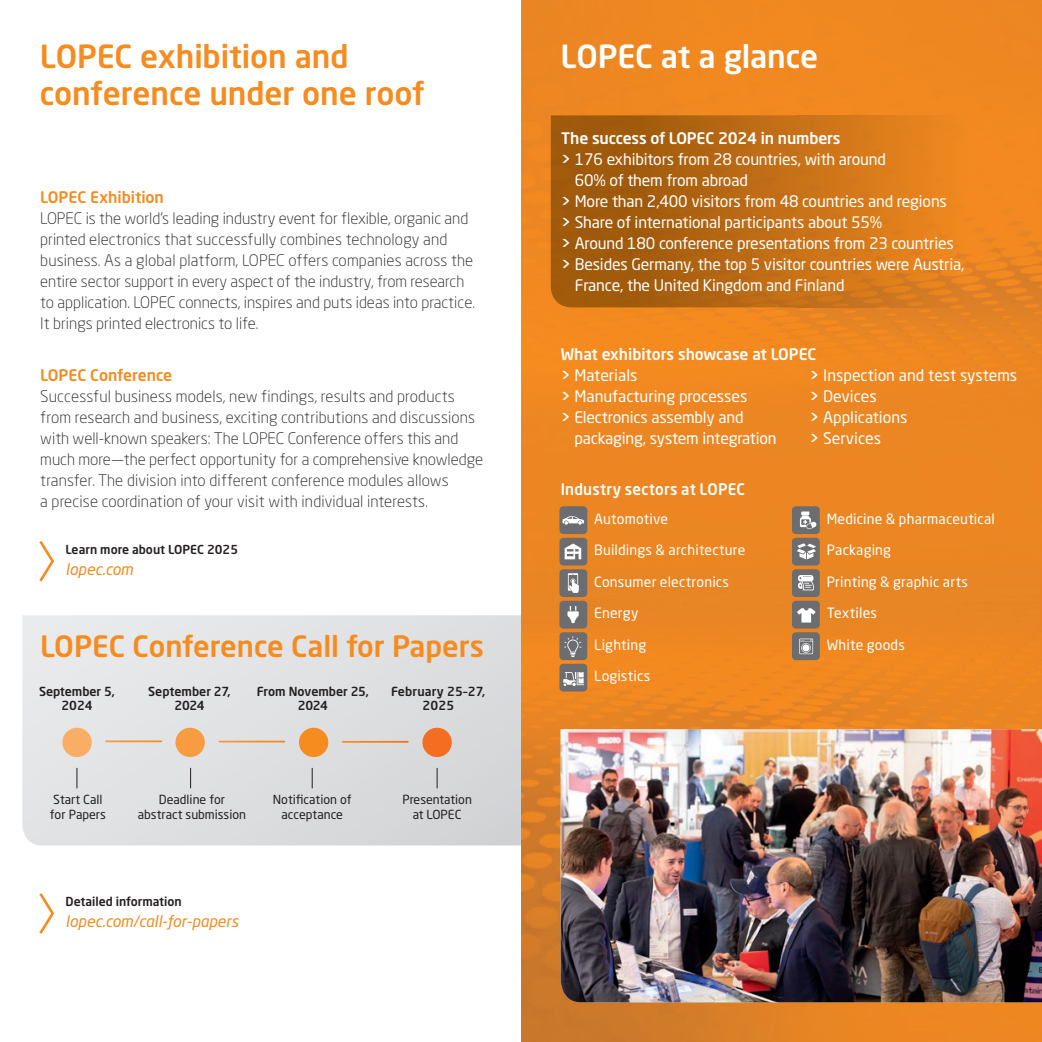
<style>
.page{position:relative;width:1042px;height:1042px;background:#fff}
.page>*{position:absolute;margin:0;border:0;box-sizing:border-box;transform-origin:0 0}
.t1{font:500 31.5px "Neo Sans Pro";letter-spacing:-.005em;color:#f68b1f}
.t2{font:500 31.5px "Neo Sans Pro";letter-spacing:-.005em;color:#fff}
.t3{font:500 29.05px "Neo Sans Pro";color:#f68b1f}
.t4{font:300 15.75px/21px "Neo Sans Pro";color:#231f20}
.t5{font:15.75px/21px "Neo Sans Pro";letter-spacing:-.01em;color:#fff}
.t6{font:500 15.75px "Neo Sans Pro";color:#fff}
.t7{font:italic 15.75px "Neo Sans Pro";color:#f68b1f}
.t8{font:500 15.75px "Neo Sans Pro";color:#f68b1f}
.t9{font:500 15.75px "Neo Sans Pro";color:#fff;scale:.96 1}
.t10{font:14px "Neo Sans Pro";letter-spacing:.015em;color:#fff}
.t11{font:12.42px/14.9px "Neo Sans Pro";color:#231f20;text-align:center}
.t12{font:500 12.42px/14.9px "Neo Sans Pro";letter-spacing:-.005em;color:#231f20;text-align:center}
.t13{font:500 12.42px/14.9px "Neo Sans Pro";letter-spacing:.015em;color:#231f20;text-align:center}
.t14{font:500 12.25px "Neo Sans Pro";color:#231f20}
.s1{font-weight:500}
</style>
<div class="page">
<div style="left:521px;top:0;width:347px;height:122px;background:#f08821"></div>
<div style="left:868px;top:0;width:174px;height:115px;background:#ef8721"></div>
<img style="left:521px;top:122px;width:57px;height:920px">
<img style="left:578px;top:307px;width:464px;height:735px">
<img style="left:551px;top:115px;width:491px;height:192px">
<img style="left:561px;top:729px;width:481px;height:273px">
<svg style="left:559px;top:506px;width:28px;height:185px;background:#908379"></svg>
<svg style="left:792px;top:506px;width:28px;height:154px;background:#91867c"></svg>
<svg style="left:39px;top:893px;width:16px;height:41px"></svg>
<svg style="left:22px;top:615px;width:499px;height:230px;background:#dedfe1"></svg>
<svg style="left:39px;top:541px;width:16px;height:41px"></svg>
<div style="left:62px;top:728px;width:30px;height:29px;background:#faad65;border-radius:50%"></div>
<div style="left:175px;top:728px;width:30px;height:29px;background:#f89c41;border-radius:50%"></div>
<div style="left:299px;top:728px;width:29px;height:29px;background:#f68b1f;border-radius:50%"></div>
<div style="left:422px;top:728px;width:30px;height:29px;background:#f36e21;border-radius:50%"></div>
<img style="left:105px;top:740px;width:57px;height:2px">
<img style="left:218px;top:741px;width:67px;height:1px">
<img style="left:342px;top:741px;width:67px;height:2px">
<svg style="left:437px;top:768px;width:1px;height:20px"></svg>
<svg style="left:76px;top:768px;width:1px;height:20px"></svg>
<svg style="left:190px;top:768px;width:1px;height:20px"></svg>
<svg style="left:312px;top:768px;width:1px;height:20px"></svg>
<h1 class="t1" style="left:40px;top:37px;width:310px">LOPEC exhibition and</h1>
<h1 class="t2" style="left:560px;top:37px;width:259px">LOPEC at a glance</h1>
<h1 class="t1" style="left:40px;top:74px;width:386px">conference under one roof</h1>
<p class="t8" style="left:40px;top:187px;width:125px">LOPEC Exhibition</p>
<p class="t4" style="left:40px;top:207px;width:436px">LOPEC is the world’s leading industry event for flexible, organic and printed electronics that successfully combines technology and business. As a global platform, LOPEC offers companies across the entire sector support in every aspect of the industry, from research to application. LOPEC connects, inspires and puts ideas into practice.<br>It brings printed electronics to life.</p>
<p class="t8" style="left:40px;top:365px;width:134px">LOPEC Conference</p>
<p class="t4" style="left:40px;top:385px;width:444px">Successful business models, new findings, results and products from research and business, exciting contributions and discussions with well-known speakers: The LOPEC Conference offers this and much more—the perfect opportunity for a comprehensive knowledge transfer. The division into different conference modules allows<br>a precise coordination of your visit with individual interests.</p>
<p class="t14" style="left:65px;top:542px;width:174px">Learn more about LOPEC 2025</p>
<p class="t7" style="left:65px;top:559px;width:69px">lopec.com</p>
<h2 class="t3" style="left:40px;top:627px;width:445px">LOPEC Conference Call for Papers</h2>
<p class="t12" style="left:39px;top:683px;width:78px">September 5,<br>2024</p>
<p class="t12" style="left:148px;top:683px;width:84px">September 27,<br>2024</p>
<p class="t12" style="left:257px;top:683px;width:114px">From November 25,<br>2024</p>
<p class="t13" style="left:391px;top:683px;width:96px">February 25–27,<br>2025</p>
<p class="t11" style="left:138px;top:791px;width:110px">Deadline for abstract submission</p>
<p class="t11" style="left:273px;top:791px;width:80px">Notification of acceptance</p>
<p class="t11" style="left:50px;top:791px;width:57px;text-align:left">Start Call for Papers</p>
<p class="t11" style="left:402px;top:791px;width:71px">Presentation at LOPEC</p>
<p class="t14" style="left:65px;top:894px;width:118px">Detailed information</p>
<p class="t7" style="left:65px;top:912px;width:174px">lopec.com/call-for-papers</p>
<p class="t6" style="left:561px;top:128px;width:281px">The success of LOPEC 2024 in numbers</p>
<p class="t5" style="left:561px;top:148px;width:326px"><span class="s1">&gt;</span> 176 exhibitors from 28 countries, with around</p>
<p class="t5" style="left:575px;top:169px;width:175px">60% of them from abroad</p>
<p class="t5" style="left:561px;top:190px;width:387px"><span class="s1">&gt;</span> More than 2,400 visitors from 48 countries and regions</p>
<p class="t5" style="left:561px;top:211px;width:323px"><span class="s1">&gt;</span> Share of international participants about 55%</p>
<p class="t5" style="left:561px;top:232px;width:394px"><span class="s1">&gt;</span> Around 180 conference presentations from 23 countries</p>
<p class="t5" style="left:561px;top:253px;width:405px"><span class="s1">&gt;</span> Besides Germany, the top 5 visitor countries were Austria,</p>
<p class="t5" style="left:575px;top:274px;width:271px">France, the United Kingdom and Finland</p>
<p class="t6" style="left:561px;top:344px;width:257px">What exhibitors showcase at LOPEC</p>
<p class="t5" style="left:561px;top:364px;width:78px"><span class="s1">&gt;</span> Materials</p>
<p class="t5" style="left:561px;top:385px;width:188px"><span class="s1">&gt;</span> Manufacturing processes</p>
<p class="t5" style="left:561px;top:406px;width:185px"><span class="s1">&gt;</span> Electronics assembly and</p>
<p class="t5" style="left:574px;top:427px;width:204px">packaging, system integration</p>
<p class="t9" style="left:561px;top:479px;width:193px">Industry sectors at LOPEC</p>
<p class="t10" style="left:594px;top:510px;width:75px">Automotive</p>
<p class="t10" style="left:594px;top:541px;width:153px">Buildings &amp; architecture</p>
<p class="t10" style="left:594px;top:573px;width:136px">Consumer electronics</p>
<p class="t10" style="left:594px;top:604px;width:46px">Energy</p>
<p class="t10" style="left:594px;top:636px;width:54px">Lighting</p>
<p class="t10" style="left:594px;top:667px;width:58px">Logistics</p>
<p class="t5" style="left:809px;top:364px;width:209px"><span class="s1">&gt;</span> Inspection and test systems <span class="s1">&gt;</span> Devices<br><span class="s1">&gt;</span> Applications<br><span class="s1">&gt;</span> Services</p>
<p class="t10" style="left:827px;top:510px;width:170px">Medicine &amp; pharmaceutical</p>
<p class="t10" style="left:827px;top:541px;width:66px">Packaging</p>
<p class="t10" style="left:827px;top:573px;width:143px">Printing &amp; graphic arts</p>
<p class="t10" style="left:827px;top:604px;width:52px">Textiles</p>
<p class="t10" style="left:827px;top:636px;width:80px">White goods</p>
</div>
